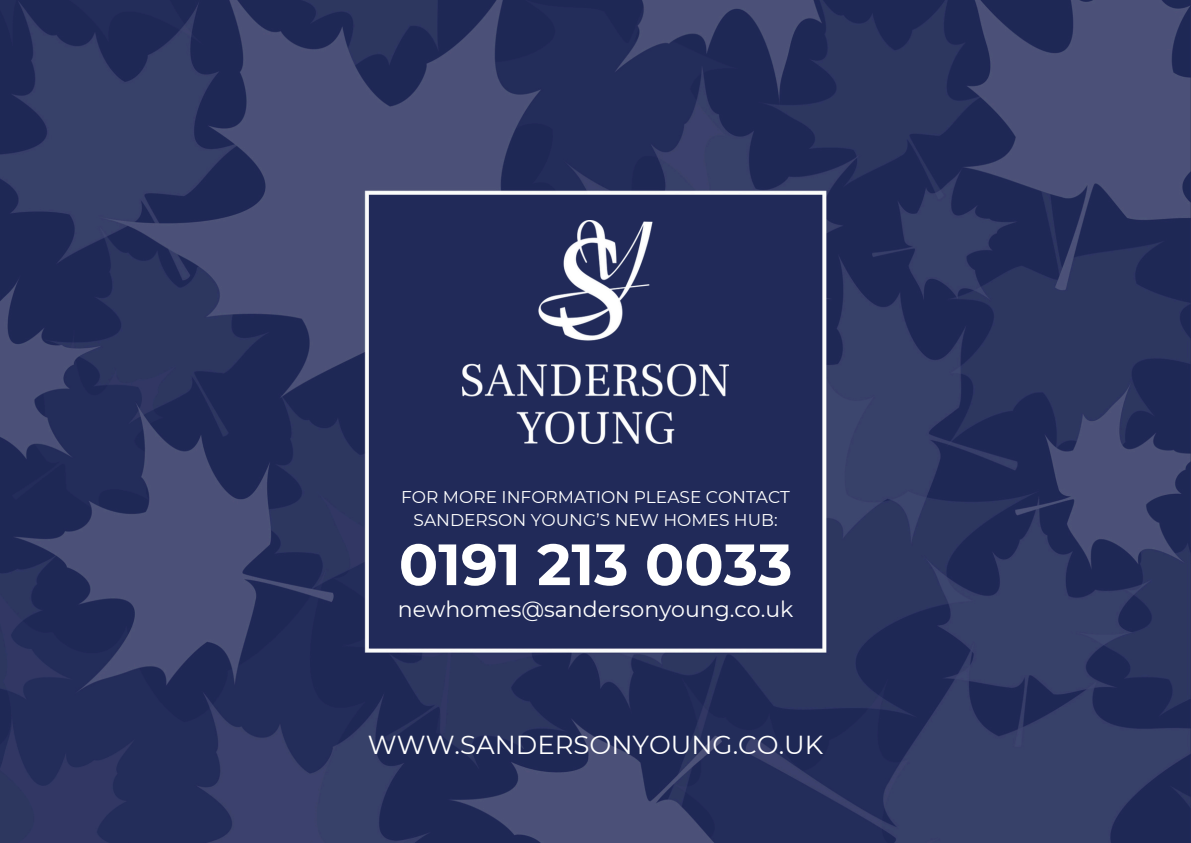
<style>
.page{position:relative;width:1191px;height:843px;background:#fff}
.page>*{position:absolute;margin:0;border:0;box-sizing:border-box;transform-origin:0 0}
.t1{font:700 58px "Montserrat";color:#fff}
.t2{font:26px "Montserrat";color:#fff}
.t3{font:22px "Montserrat";color:#fff}
.t4{font:17px/23.2px "Montserrat";color:#fff;text-align:center}
</style>
<div class="page">
<img style="left:0;top:0;width:1190px;height:841px">
<div style="left:369px;top:195px;width:453px;height:452px;background:#212a59"></div>
<img style="left:463px;top:221px;width:265px;height:222px">
<h1 class="t4" style="left:401px;top:484px;width:390px">FOR MORE INFORMATION PLEASE CONTACT<br>SANDERSON YOUNG’S NEW HOMES HUB:</h1>
<p class="t1" style="left:399px;top:528px;width:395px">0191 213 0033</p>
<p class="t3" style="left:398px;top:596px;width:397px">newhomes@sandersonyoung.co.uk</p>
<h2 class="t2" style="left:368px;top:728px;width:457px">WWW.SANDERSONYOUNG.CO.UK</h2>
</div>
